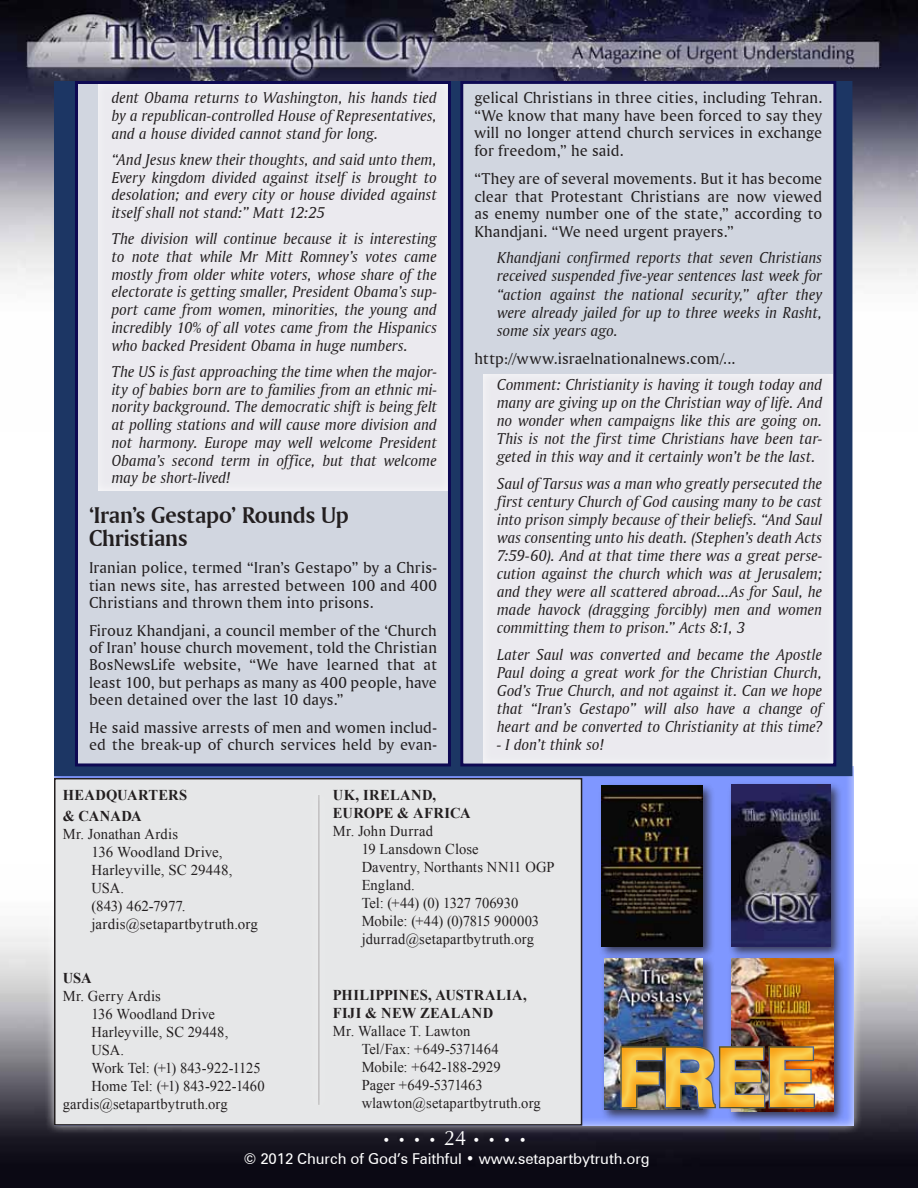
<style>
.page{position:relative;width:918px;height:1188px;background:#fff}
.page>*{position:absolute;margin:0;border:0;box-sizing:border-box;transform-origin:0 0}
.t1{font:800 82.5px "Swiss 721 BT";color:#fbd152;scale:.95 1}
.t2{font:24px/22.5px "Amerigo BT Bold A";letter-spacing:-.01em;color:#231f20}
.t3{font:16.5px/18px "Amerigo BT Italic A";letter-spacing:.005em;color:#231f20;text-align:justify}
.t4{font:16.5px/17.2px "Amerigo BT Roman A";letter-spacing:.01em;color:#231f20;text-align:justify}
.t5{font:15px/18px "Times New Roman";letter-spacing:.01em;color:#231f20}
.t6{font:700 15px/18px "Times New Roman";letter-spacing:.02em;color:#231f20}
.t7{font:15px "Zurich BT";letter-spacing:-.005em;color:#fff}
.t8{font:700 15px "Times New Roman";color:#231f20}
.t9{font:13.5px "Zapf Humanist 601 BT";color:#fff}
.s1{font-size:21px}
</style>
<div class="page">
<img style="left:0;top:0;width:918px;height:432px">
<img style="left:0;top:929px;width:918px;height:259px">
<div style="left:44px;top:757px;width:819px;height:378px;background:#fff;opacity:.75"></div>
<div style="left:52px;top:764px;width:803px;height:362px;background:#fff;opacity:.75"></div>
<div style="left:55px;top:779px;width:527px;height:346px;background:#e6e7e8"></div>
<div style="left:54px;top:778px;width:528px;height:348px;border:2px solid #231f20"></div>
<div style="left:727px;top:781px;width:116px;height:179px;background:#231f20;opacity:.75"></div>
<img style="left:731px;top:785px;width:100px;height:162px">
<hr style="left:318px;top:793px;width:4px;height:313px;background:#fff;opacity:.75">
<div style="left:598px;top:782px;width:117px;height:177px;background:#231f20;opacity:.75"></div>
<img style="left:602px;top:786px;width:101px;height:161px">
<div style="left:600px;top:954px;width:115px;height:168px;background:#231f20;opacity:.75"></div>
<img style="left:604px;top:958px;width:99px;height:152px">
<div style="left:727px;top:955px;width:119px;height:169px;background:#231f20;opacity:.75"></div>
<img style="left:731px;top:959px;width:102px;height:153px">
<div style="left:54px;top:81px;width:798px;height:695px;background:#1c3664"></div>
<div style="left:605px;top:1027px;width:226px;height:101px;background:#fdb714;opacity:.86"></div>
<svg style="left:79px;top:85px;width:368px;height:677px;background:#dfe1e8"></svg>
<div style="left:75px;top:81px;width:376px;height:685px;border:3px solid #0e0953"></div>
<svg style="left:464px;top:85px;width:368px;height:677px;background:#dfe0e8"></svg>
<div style="left:460px;top:81px;width:376px;height:685px;border:3px solid #0e0953"></div>
<p class="t3" style="left:112px;top:89px;width:327px">dent Obama returns to Washington, his hands tied by a republican-controlled House of Representatives, and a house divided cannot stand for long.</p>
<p class="t3" style="left:112px;top:150px;width:327px">“And Jesus knew their thoughts, and said unto them, Every kingdom divided against itself is brought to desolation; and every city or house divided against itself shall not stand:” Matt 12:25</p>
<p class="t3" style="left:112px;top:230px;width:327px">The division will continue because it is interesting to note that while Mr Mitt Romney’s votes came mostly from older white voters, whose share of the electorate is getting smaller, President Obama’s sup&shy;port came from women, minorities, the young and incredibly 10% of all votes came from the Hispanics who backed President Obama in huge numbers.</p>
<p class="t3" style="left:112px;top:362px;width:327px">The US is fast approaching the time when the major&shy;ity of babies born are to families from an ethnic mi&shy;nority background. The democratic shift is being felt at polling stations and will cause more division and not harmony. Europe may well welcome President Obama’s second term in office, but that welcome may be short-lived!</p>
<h2 class="t2" style="left:89px;top:503px;width:261px">‘Iran’s Gestapo’ Rounds Up<br>Christians</h2>
<p class="t4" style="left:89px;top:559px;width:349px">Iranian police, termed “Iran’s Gestapo” by a Chris&shy;tian news site, has arrested between 100 and 400<br>Christians and thrown them into prisons.</p>
<p class="t4" style="left:89px;top:621px;width:350px">Firouz Khandjani, a council member of the ‘Church of Iran’ house church movement, told the Christian BosNewsLife website, “We have learned that at least 100, but perhaps as many as 400 people, have been detained over the last 10 days.”</p>
<p class="t4" style="left:89px;top:718px;width:349px">He said massive arrests of men and women includ&shy;ed the break-up of church services held by evan-</p>
<p class="t4" style="left:474px;top:89px;width:350px">gelical Christians in three cities, including Tehran. “We know that many have been forced to say they will no longer attend church services in exchange for freedom,” he said.</p>
<p class="t4" style="left:474px;top:170px;width:350px">“They are of several movements. But it has become clear that Protestant Christians are now viewed as enemy number one of the state,” according to Khandjani. “We need urgent prayers.”</p>
<p class="t3" style="left:497px;top:249px;width:327px">Khandjani confirmed reports that seven Christians received suspended five-year sentences last week for “action against the national security,” after they were already jailed for up to three weeks in Rasht, some six years ago.</p>
<p class="t4" style="left:474px;top:349px;width:263px">http://www.israelnationalnews.com/...</p>
<p class="t3" style="left:497px;top:375px;width:327px">Comment: Christianity is having it tough today and many are giving up on the Christian way of life. And no wonder when campaigns like this are going on.<br>This is not the first time Christians have been tar&shy;geted in this way and it certainly won’t be the last.</p>
<p class="t3" style="left:497px;top:474px;width:327px">Saul of Tarsus was a man who greatly persecuted the first century Church of God causing many to be cast into prison simply because of their beliefs. “And Saul was consenting unto his death. (Stephen’s death Acts 7:59-60). And at that time there was a great perse&shy;cution against the church which was at Jerusalem; and they were all scattered abroad...As for Saul, he made havock (dragging forcibly) men and women committing them to prison.” Acts 8:1, 3</p>
<p class="t3" style="left:497px;top:645px;width:327px">Later Saul was converted and became the Apostle Paul doing a great work for the Christian Church, God’s True Church, and not against it. Can we hope that “Iran’s Gestapo” will also have a change of heart and be converted to Christianity at this time?</p>
<p class="t3" style="left:497px;top:735px;width:108px">- I don’t think so!</p>
<p class="t6" style="left:63px;top:784px;width:126px;line-height:21px">HEADQUARTERS &amp; CANADA</p>
<p class="t5" style="left:92px;top:825px;width:168px;text-indent:-29px">Mr. Jonathan Ardis<br>136 Woodland Drive,<br>Harleyville, SC 29448,<br>USA.<br>(843) 462-7977. jardis@setapartbytruth.org</p>
<p class="t8" style="left:63px;top:968px;width:30px">USA</p>
<p class="t5" style="left:63px;top:987px;width:100px">Mr. Gerry Ardis</p>
<p class="t5" style="left:92px;top:1005px;width:125px">136 Woodland Drive</p>
<p class="t5" style="left:92px;top:1023px;width:138px">Harleyville, SC 29448,</p>
<p class="t5" style="left:92px;top:1041px;width:34px">USA.</p>
<p class="t5" style="left:92px;top:1059px;width:171px">Work Tel: (+1) 843-922-1125</p>
<p class="t5" style="left:92px;top:1077px;width:175px">Home Tel: (+1) 843-922-1460</p>
<p class="t5" style="left:63px;top:1095px;width:167px">gardis@setapartbytruth.org</p>
<p class="t6" style="left:333px;top:786px;width:139px">UK, IRELAND,<br>EUROPE &amp; AFRICA</p>
<p class="t5" style="left:362px;top:822px;width:194px;text-indent:-29px">Mr. John Durrad<br>19 Lansdown Close<br>Daventry, Northants NN11 OGP<br>England.<br>Tel: (+44) (0) 1327 706930<br>Mobile: (+44) (0)7815 900003 jdurrad@setapartbytruth.org</p>
<p class="t6" style="left:333px;top:985px;width:195px">PHILIPPINES, AUSTRALIA,<br>FIJI &amp; NEW ZEALAND</p>
<p class="t5" style="left:362px;top:1021px;width:181px;text-indent:-29px">Mr. Wallace T. Lawton<br>Tel/Fax: +649-5371464<br>Mobile: +642-188-2929<br>Pager +649-5371463 wlawton@setapartbytruth.org</p>
<h1 class="t1" style="left:616px;top:1028px;width:213px">FREE</h1>
<p class="t9" style="left:382px;top:1132px;width:146px">• • • • <span class="s1">24</span> • • • •</p>
<p class="t7" style="left:244px;top:1148px;width:408px">© 2012 Church of God’s Faithful • www.setapartbytruth.org</p>
</div>
